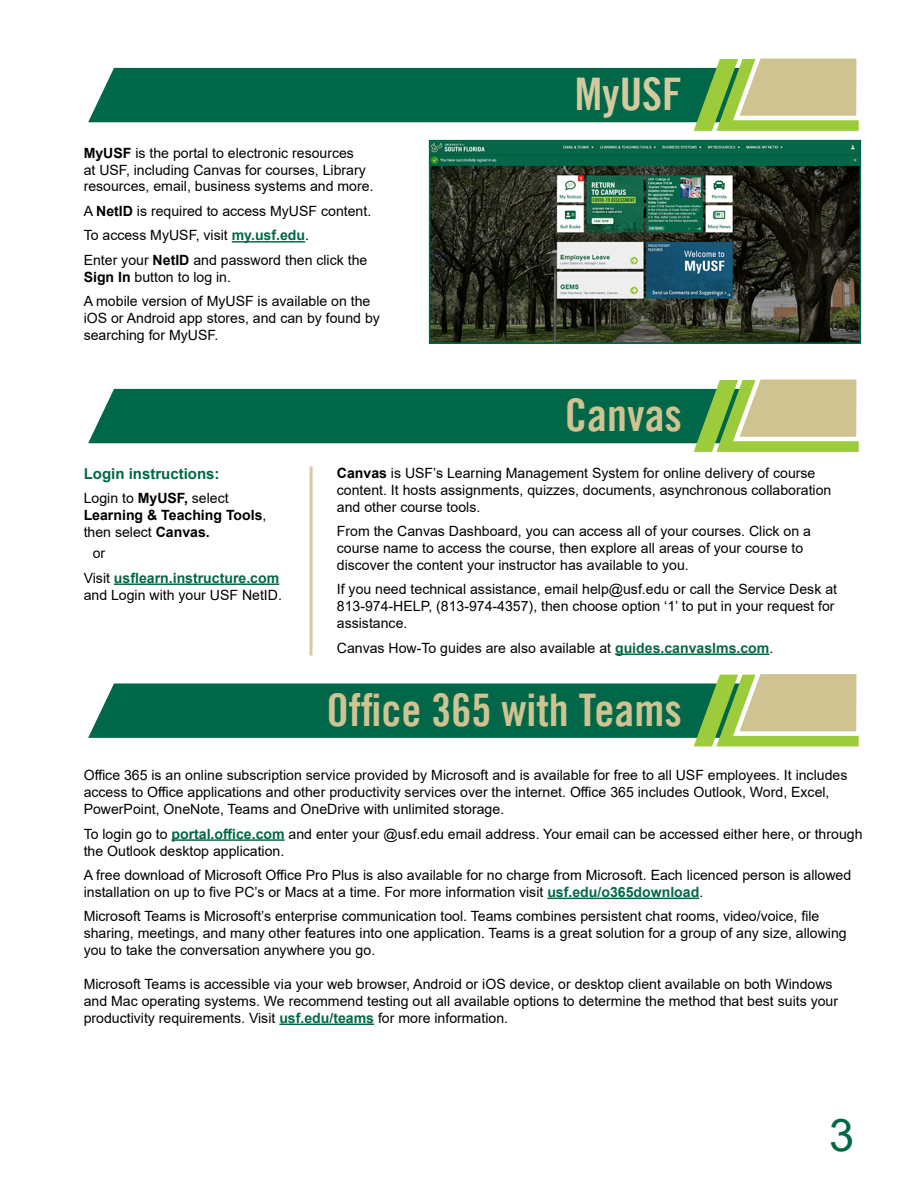
<style>
.page{position:relative;width:918px;height:1188px;background:#fff}
.page>*{position:absolute;margin:0;border:0;box-sizing:border-box;transform-origin:0 0}
.t1{font:45px "Trade Gothic LT Bold Cond Twenty";color:#cfc392}
.t2{font:45px "Trade Gothic LT Bold Cond Twenty";color:#d5ca9f}
.t3{font:45px "Arial";color:#006848}
.t4{font:700 15px "Arial";color:#006848}
.t5{font:14.1px/17px "Arial";color:#000}
.t6{font:700 14.1px/17px "Arial";color:#000}
.t7{font:700 14.1px/24.5px "Arial";color:#006848}
.s1{font-weight:700}
.s2{font-weight:700;color:#006848}
.s3{font-weight:400}
.s4{font-weight:400;color:#000}
</style>
<div class="page">
<svg style="left:88px;top:674px;width:771px;height:72px"></svg>
<svg style="left:88px;top:379px;width:771px;height:73px"></svg>
<svg style="left:88px;top:58px;width:771px;height:73px"></svg>
<hr style="left:310px;top:466px;width:3px;height:190px;background:#d5ca9f">
<hr style="left:615px;top:653px;width:155px;height:2px;background:#006848">
<hr style="left:114px;top:583px;width:165px;height:2px;background:#006848">
<hr style="left:232px;top:241px;width:73px;height:2px;background:#006848">
<img style="left:432px;top:143px;width:426px;height:198px">
<div style="left:429px;top:140px;width:432px;height:204px;border:2px solid #006848"></div>
<hr style="left:171px;top:839px;width:114px;height:2px;background:#006848">
<hr style="left:547px;top:898px;width:152px;height:1px;background:#006848">
<hr style="left:279px;top:1024px;width:95px;height:1px;background:#006848">
<p class="t5" style="left:84px;top:144px;width:291px"><span class="s1">MyUSF</span> is the portal to electronic resources<br>at USF, including Canvas for courses, Library resources, email, business systems and more.</p>
<p class="t5" style="left:84px;top:199px;width:289px;line-height:24.5px">A <span class="s1">NetID</span> is required to access MyUSF content.<br>To access MyUSF, visit <span class="s2">my.usf.edu</span>.<br>Enter your <span class="s1">NetID</span> and password then click the</p>
<p class="t5" style="left:84px;top:264px;width:288px;line-height:24.5px"><span class="s1">Sign In</span> button to log in.<br>A mobile version of MyUSF is available on the</p>
<p class="t5" style="left:84px;top:309px;width:298px">iOS or Android app stores, and can by found by searching for MyUSF.</p>
<h1 class="t2" style="left:575px;top:67px;width:109px">MyUSF</h1>
<h1 class="t1" style="left:565px;top:388px;width:119px">Canvas</h1>
<p class="t4" style="left:84px;top:463px;width:137px">Login instructions:</p>
<p class="t6" style="left:84px;top:490px;width:184px"><span class="s3">Login to</span> MyUSF, <span class="s3">select<br></span>Learning &amp; Teaching Tools<span class="s3">, then select</span> Canvas.</p>
<p class="t7" style="left:84px;top:541px;width:197px;text-indent:9px"><span class="s4">or<br>Visit</span> usflearn.instructure.com</p>
<p class="t5" style="left:84px;top:586px;width:200px">and Login with your USF NetID.</p>
<p class="t5" style="left:337px;top:464px;width:496px"><span class="s1">Canvas</span> is USF’s Learning Management System for online delivery of course content. It hosts assignments, quizzes, documents, asynchronous collaboration and other course tools.</p>
<p class="t5" style="left:337px;top:523px;width:476px">From the Canvas Dashboard, you can access all of your courses. Click on a course name to access the course, then explore all areas of your course to discover the content your instructor has available to you.</p>
<p class="t5" style="left:337px;top:581px;width:502px">If you need technical assistance, email help@usf.edu or call the Service Desk at<br>813-974-HELP, (813-974-4357), then choose option ‘1’ to put in your request for assistance.</p>
<p class="t5" style="left:337px;top:639px;width:438px">Canvas How-To guides are also available at <span class="s2">guides.canvaslms.com</span>.</p>
<h1 class="t1" style="left:326px;top:683px;width:357px">Office 365 with Teams</h1>
<p class="t5" style="left:84px;top:767px;width:765px">Office 365 is an online subscription service provided by Microsoft and is available for free to all USF employees. It includes access to Office applications and other productivity services over the internet. Office 365 includes Outlook, Word, Excel,<br>PowerPoint, OneNote, Teams and OneDrive with unlimited storage.</p>
<p class="t5" style="left:84px;top:825px;width:780px">To login go to <span class="s2">portal.office.com</span> and enter your @usf.edu email address. Your email can be accessed either here, or through the Outlook desktop application.</p>
<p class="t5" style="left:84px;top:866px;width:769px">A free download of Microsoft Office Pro Plus is also available for no charge from Microsoft. Each licenced person is allowed installation on up to five PC’s or Macs at a time. For more information visit <span class="s2">usf.edu/o365download</span>.</p>
<p class="t5" style="left:84px;top:908px;width:765px">Microsoft Teams is Microsoft’s enterprise communication tool. Teams combines persistent chat rooms, video/voice, file sharing, meetings, and many other features into one application. Teams is a great solution for a group of any size, allowing you to take the conversation anywhere you go.</p>
<p class="t5" style="left:84px;top:975px;width:756px">Microsoft Teams is accessible via your web browser, Android or iOS device, or desktop client available on both Windows and Mac operating systems. We recommend testing out all available options to determine the method that best suits your productivity requirements. Visit <span class="s2">usf.edu/teams</span> for more information.</p>
<h1 class="t3" style="left:829px;top:1104px;width:27px">3</h1>
</div>
